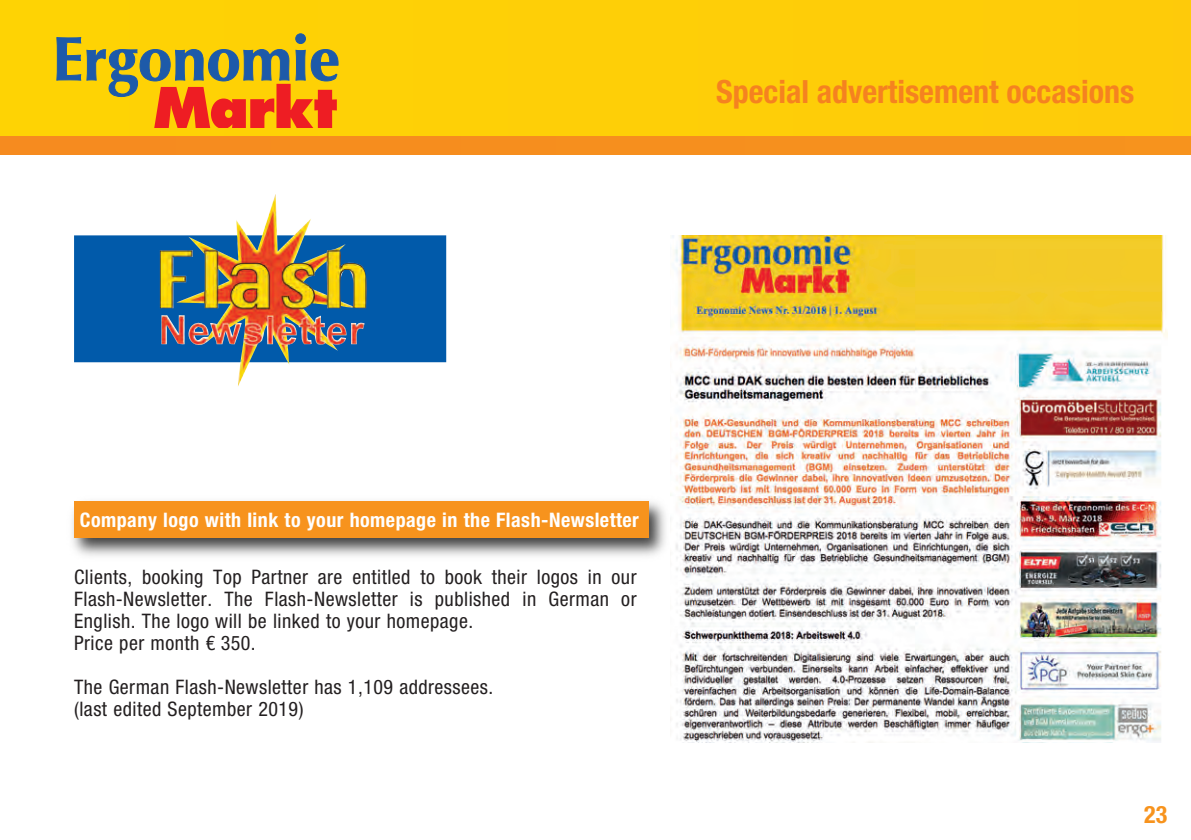
<style>
.page{position:relative;width:1191px;height:840px;background:#fff}
.page>*{position:absolute;margin:0;border:0;box-sizing:border-box;transform-origin:0 0}
.t1{font:700 condensed 32px "Helvetica Neue LT Std";color:#f58220}
.t2{font:700 condensed 24px "Helvetica Neue LT Std";color:#f7931d}
.t3{font:condensed 20px/22px "Helvetica Neue LT Std";letter-spacing:.025em;color:#231f20}
.t4{font:700 condensed 20px "Helvetica Neue";letter-spacing:.025em;color:#fff}
</style>
<div class="page">
<div style="left:0;top:0;width:1191px;height:137px;background:#fecf07"></div>
<svg style="left:57px;top:33px;width:281px;height:95px"></svg>
<div style="left:0;top:137px;width:1191px;height:17px;background:#f68f1e"></div>
<div style="left:74px;top:235px;width:372px;height:127px;background:#015aaa"></div>
<img style="left:72px;top:501px;width:594px;height:55px">
<div style="left:74px;top:501px;width:574px;height:36px;background:#f7931d"></div>
<img style="left:160px;top:194px;width:207px;height:192px">
<img style="left:670px;top:235px;width:497px;height:507px">
<h1 class="t1" style="left:716px;top:80px;width:419px">Special advertisement occasions</h1>
<p class="t4" style="left:80px;top:503px;width:560px">Company logo with link to your homepage in the Flash-Newsletter</p>
<p class="t3" style="left:74px;top:567px;width:564px">Clients, booking Top Partner are entitled to book their logos in our Flash-Newsletter. The Flash-Newsletter is published in German or English. The logo will be linked to your homepage.<br>Price per month € 350.</p>
<p class="t3" style="left:74px;top:677px;width:421px">The German Flash-Newsletter has 1,109 addressees. (last edited September 2019)</p>
<p class="t2" style="left:1144px;top:805px;width:25px">23</p>
</div>
